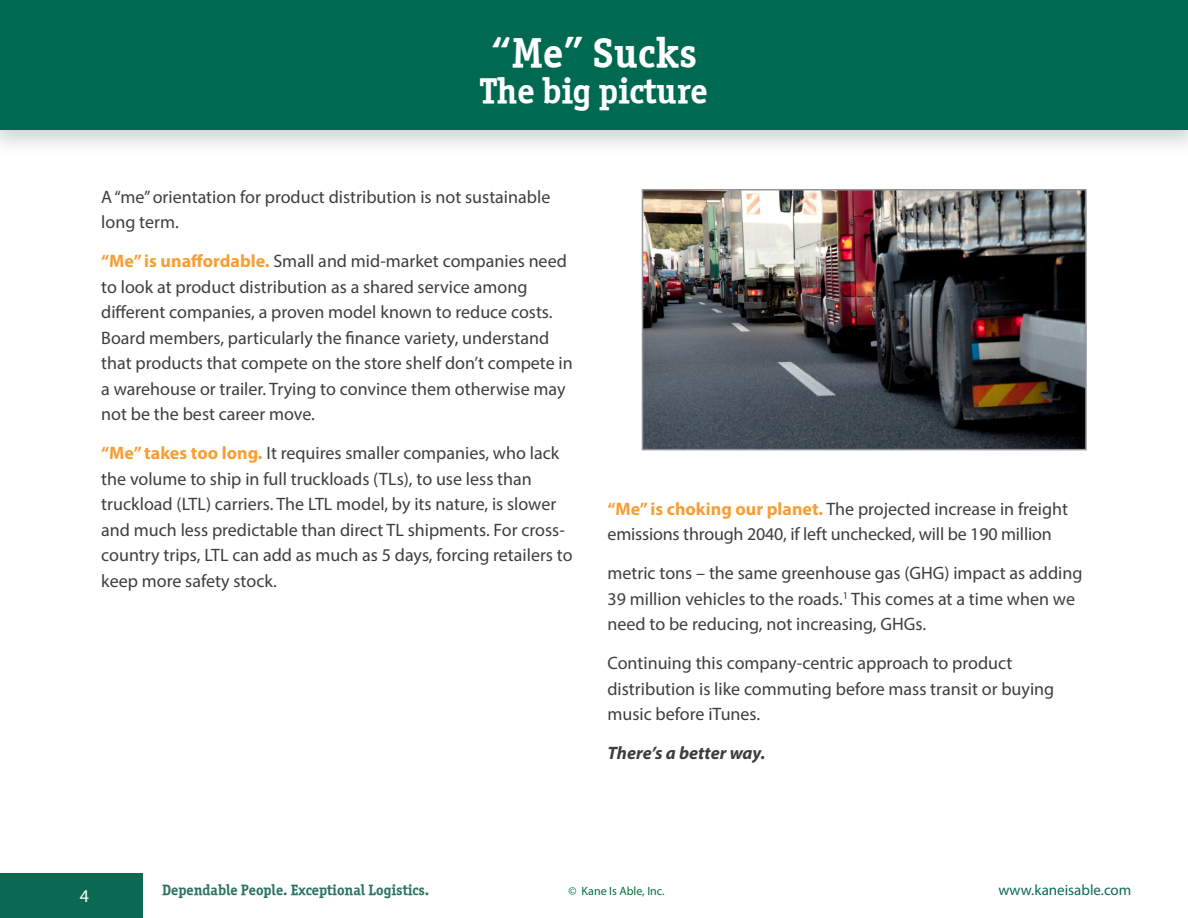
<style>
.page{position:relative;width:1188px;height:918px;background:#fff}
.page>*{position:absolute;margin:0;border:0;box-sizing:border-box;transform-origin:0 0}
.t1{font:42px "Officina Serif OSITCTT Bold";color:#fff}
.t2{font:36px "Officina Serif OSITCTT Bold";color:#fff}
.text{font:18px/25.5px "Myriad Pro";color:#3e3e3f}
.text-2{font:italic 700 18px "Myriad Pro";color:#3e3e3f}
.t3{font:18px "Myriad Pro";color:#fff}
.t4{font:15px "Officina Serif OSITCTT Bold";color:#2a735f}
.t5{font:15px "Myriad Pro";color:#0c6a53}
.t6{font:12px "Myriad Pro";color:#00713d}
.s1{font-weight:700;color:#f79e34}
</style>
<div class="page">
<div style="left:0;top:874px;width:143px;height:44px;background:#0c6a53"></div>
<div style="left:0;top:0;width:1188px;height:158px;background:#231f20;opacity:.2"></div>
<div style="left:0;top:0;width:1188px;height:129px;background:#006951"></div>
<img style="left:645px;top:192px;width:439px;height:255px">
<div style="left:642px;top:189px;width:445px;height:261px;border:2px solid #939598"></div>
<p class="t1" style="left:491px;top:26px;width:208px">“Me” Sucks</p>
<p class="t2" style="left:480px;top:68px;width:229px">The big picture</p>
<p class="text" style="left:101px;top:183px;width:451px">A “me” orientation for product distribution is not sustainable long term.</p>
<p class="text" style="left:101px;top:248px;width:473px"><span class="s1">“Me” is unaffordable.</span> Small and mid-market companies need to look at product distribution as a shared service among different companies, a proven model known to reduce costs.<br>Board members, particularly the finance variety, understand that products that compete on the store shelf don’t compete in a warehouse or trailer. Trying to convince them otherwise may not be the best career move.</p>
<p class="text" style="left:101px;top:440px;width:473px"><span class="s1">“Me” takes too long.</span> It requires smaller companies, who lack the volume to ship in full truckloads (TLs), to use less than truckload (LTL) carriers. The LTL model, by its nature, is slower and much less predictable than direct TL shipments. For cross&shy;country trips, LTL can add as much as 5 days, forcing retailers to keep more safety stock.</p>
<p class="text" style="left:608px;top:495px;width:462px"><span class="s1">“Me” is choking our planet.</span> The projected increase in freight emissions through 2040, if left unchecked, will be 190 million</p>
<p class="text" style="left:608px;top:560px;width:476px">metric tons – the same greenhouse gas (GHG) impact as adding<br>39 million vehicles to the roads.<sup>1</sup> This comes at a time when we need to be reducing, not increasing, GHGs.</p>
<p class="text" style="left:608px;top:650px;width:448px">Continuing this company-centric approach to product distribution is like commuting before mass transit or buying music before iTunes.</p>
<p class="text-2" style="left:608px;top:741px;width:159px">There’s a better way.</p>
<p class="t3" style="left:80px;top:885px;width:11px">4</p>
<p class="t4" style="left:162px;top:880px;width:269px">Dependable People. Exceptional Logistics.</p>
<p class="t6" style="left:568px;top:883px;width:98px">© Kane Is Able, Inc.</p>
<p class="t5" style="left:998px;top:880px;width:134px">www.kaneisable.com</p>
</div>
